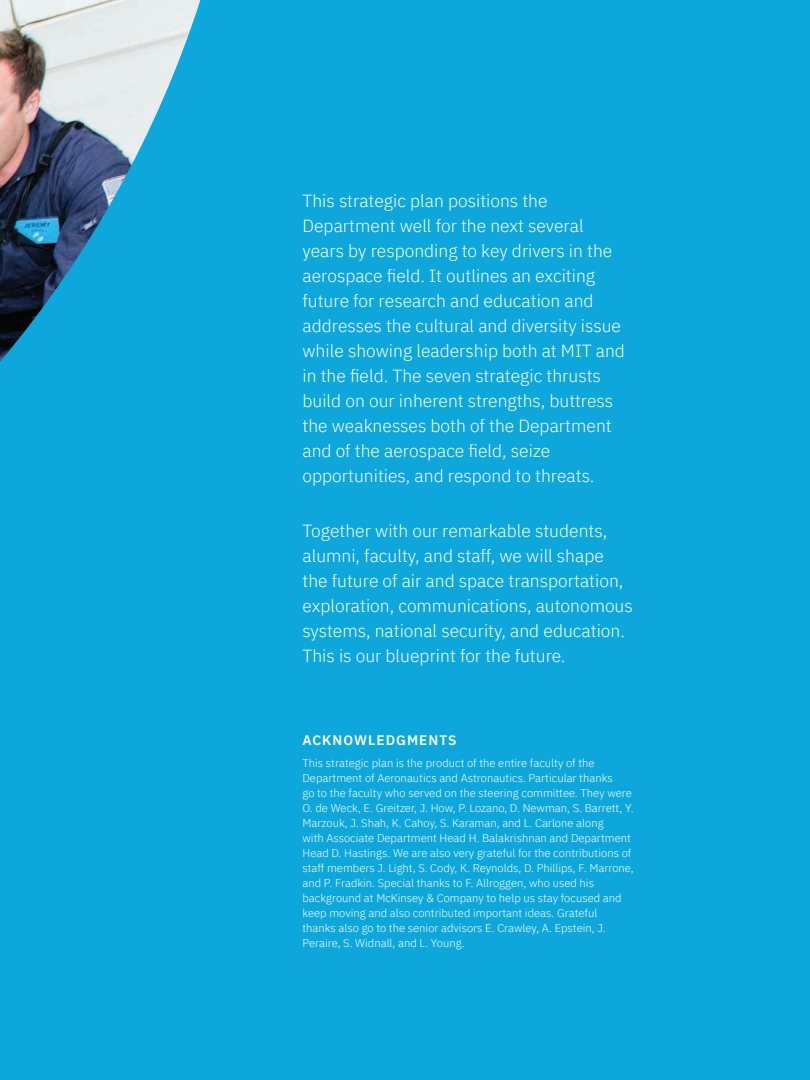
<style>
.page{position:relative;width:810px;height:1080px;background:#0da7db}
.page>*{position:absolute;margin:0;border:0;box-sizing:border-box;transform-origin:0 0}
.Intro{font:300 17.5px/25px "IBM Plex Sans";color:#fff}
.Subhead{font:600 13.75px "IBM Plex Sans";letter-spacing:.075em;color:#fff}
.Body{font:300 11.25px/15px "IBM Plex Sans";color:#fff}
</style>
<div class="page">
<img style="left:0;top:0;width:200px;height:362px">
<p class="Intro" style="left:302px;top:186px;width:324px">This strategic plan positions the Department well for the next several years by responding to key drivers in the aerospace field. It outlines an exciting future for research and education and addresses the cultural and diversity issue while showing leadership both at MIT and in the field. The seven strategic thrusts build on our inherent strengths, buttress the weaknesses both of the Department and of the aerospace field, seize opportunities, and respond to threats.</p>
<p class="Intro" style="left:302px;top:517px;width:332px">Together with our remarkable students, alumni, faculty, and staff, we will shape the future of air and space transportation, exploration, communications, autonomous systems, national security, and education.<br>This is our blueprint for the future.</p>
<p class="Subhead" style="left:302px;top:730px;width:156px">ACKNOWLEDGMENTS</p>
<p class="Body" style="left:302px;top:754px;width:333px">This strategic plan is the product of the entire faculty of the Department of Aeronautics and Astronautics. Particular thanks<br>go to the faculty who served on the steering committee. They were O. de Weck, E. Greitzer, J. How, P. Lozano, D. Newman, S. Barrett, Y.<br>Marzouk, J. Shah, K. Cahoy, S. Karaman, and L. Carlone along<br>with Associate Department Head H. Balakrishnan and Department Head D. Hastings. We are also very grateful for the contributions of staff members J. Light, S. Cody, K. Reynolds, D. Phillips, F. Marrone, and P. Fradkin. Special thanks to F. Allroggen, who used his background at McKinsey &amp; Company to help us stay focused and keep moving and also contributed important ideas. Grateful<br>thanks also go to the senior advisors E. Crawley, A. Epstein, J.<br>Peraire, S. Widnall, and L. Young.</p>
</div>
